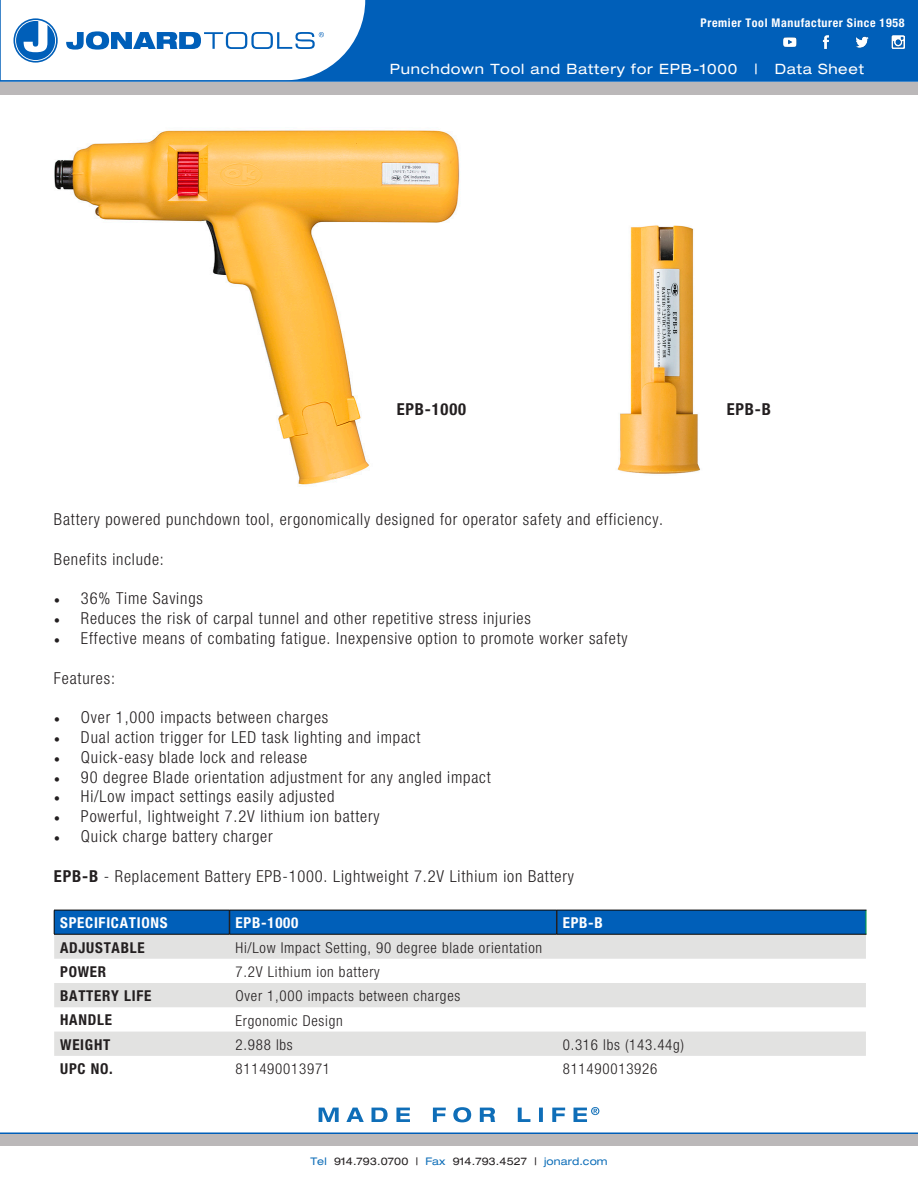
<style>
.page{position:relative;width:918px;height:1188px;background:#fff}
.page>*{position:absolute;margin:0;border:0;box-sizing:border-box;transform-origin:0 0}
.t1{font:300 condensed 16.5px "Helvetica Neue";letter-spacing:.05em;color:#231f20}
.t2{font:700 condensed 16.5px "Helvetica Neue";letter-spacing:.05em;color:#231f20}
.t3{font:300 condensed 15px "Helvetica Neue";letter-spacing:.05em;color:#231f20}
.t4{font:700 condensed 15px "Helvetica Neue";letter-spacing:.05em;color:#231f20}
.t5{font:700 condensed 15px "Helvetica Neue";letter-spacing:.05em;color:#fff}
.t6{font:expanded 14.25px "Helvetica Neue";letter-spacing:.05em;color:#fff}
.t7{font:700 condensed 12px "Helvetica Neue";letter-spacing:.05em;color:#fff}
.t8{font:expanded 10.5px "Helvetica Neue";letter-spacing:.01em;color:#231f20}
.s1{font-family:"Minion Pro";font-weight:400;font-stretch:normal}
.s2{font-weight:700}
.s3{color:#0e6eb8}
</style>
<div class="page">
<div style="left:1px;top:0;width:917px;height:81px;background:#005fb9"></div>
<div style="left:0;top:82px;width:918px;height:12px;background:#bbb8b9"></div>
<div style="left:0;top:1134px;width:918px;height:12px;background:#bbb8b9"></div>
<svg style="left:319px;top:1107px;width:280px;height:15px"></svg>
<hr style="left:0;top:1132px;width:918px;height:2px;background:#005fb9">
<svg style="left:1px;top:0;width:364px;height:80px;background:#d9e7f4"></svg>
<hr style="left:0;top:80px;width:918px;height:2px;background:#005fb9">
<img style="left:783px;top:35px;width:122px;height:14px">
<img style="left:54px;top:130px;width:406px;height:355px">
<img style="left:617px;top:225px;width:83px;height:249px">
<svg style="left:54px;top:935px;width:812px;height:121px;fill:#e2e2e1"></svg>
<hr style="left:865px;top:910px;width:2px;height:24px;background:#009847">
<div style="left:54px;top:910px;width:812px;height:24px;background:#005fb9"></div>
<hr style="left:230px;top:910px;width:327px;height:1px;background:#000">
<hr style="left:557px;top:910px;width:310px;height:1px;background:#000">
<hr style="left:54px;top:934px;width:176px;height:1px;background:#000">
<hr style="left:230px;top:934px;width:327px;height:1px;background:#000">
<hr style="left:557px;top:934px;width:310px;height:1px;background:#000">
<p class="t7" style="left:701px;top:15px;width:205px">Premier Tool Manufacturer Since 1958</p>
<p class="t6" style="left:390px;top:60px;width:476px">Punchdown Tool and Battery for EPB-1000 | Data Sheet</p>
<p class="t2" style="left:397px;top:399px;width:71px">EPB-1000</p>
<p class="t2" style="left:727px;top:399px;width:46px">EPB-B</p>
<p class="t1" style="left:54px;top:510px;width:611px">Battery powered punchdown tool, ergonomically designed for operator safety and efficiency.</p>
<p class="t1" style="left:54px;top:549px;width:111px">Benefits include:</p>
<p class="t1" style="left:54px;top:589px;width:150px"><span class="s1">•</span> 36% Time Savings</p>
<p class="t1" style="left:54px;top:609px;width:478px"><span class="s1">•</span> Reduces the risk of carpal tunnel and other repetitive stress injuries</p>
<p class="t1" style="left:54px;top:629px;width:575px"><span class="s1">•</span> Effective means of combating fatigue. Inexpensive option to promote worker safety</p>
<p class="t1" style="left:54px;top:668px;width:62px">Features:</p>
<p class="t1" style="left:54px;top:708px;width:276px"><span class="s1">•</span> Over 1,000 impacts between charges</p>
<p class="t1" style="left:54px;top:728px;width:368px"><span class="s1">•</span> Dual action trigger for LED task lighting and impact</p>
<p class="t1" style="left:54px;top:747px;width:255px"><span class="s1">•</span> Quick-easy blade lock and release</p>
<p class="t1" style="left:54px;top:767px;width:438px"><span class="s1">•</span> 90 degree Blade orientation adjustment for any angled impact</p>
<p class="t1" style="left:54px;top:787px;width:282px"><span class="s1">•</span> Hi/Low impact settings easily adjusted</p>
<p class="t1" style="left:54px;top:807px;width:327px"><span class="s1">•</span> Powerful, lightweight 7.2V lithium ion battery</p>
<p class="t1" style="left:54px;top:827px;width:220px"><span class="s1">•</span> Quick charge battery charger</p>
<p class="t1" style="left:54px;top:866px;width:521px"><span class="s2">EPB-B</span> - Replacement Battery EPB-1000. Lightweight 7.2V Lithium ion Battery</p>
<p class="t5" style="left:60px;top:914px;width:109px">SPECIFICATIONS</p>
<p class="t5" style="left:236px;top:914px;width:64px">EPB-1000</p>
<p class="t5" style="left:563px;top:914px;width:42px">EPB-B</p>
<p class="t4" style="left:60px;top:938px;width:86px">ADJUSTABLE</p>
<p class="t3" style="left:236px;top:939px;width:308px">Hi/Low Impact Setting, 90 degree blade orientation</p>
<p class="t4" style="left:60px;top:962px;width:48px">POWER</p>
<p class="t3" style="left:236px;top:963px;width:146px">7.2V Lithium ion battery</p>
<p class="t4" style="left:60px;top:987px;width:93px">BATTERY LIFE</p>
<p class="t3" style="left:236px;top:987px;width:226px">Over 1,000 impacts between charges</p>
<p class="t4" style="left:60px;top:1011px;width:53px">HANDLE</p>
<p class="t3" style="left:236px;top:1012px;width:109px">Ergonomic Design</p>
<p class="t4" style="left:60px;top:1035px;width:52px">WEIGHT</p>
<p class="t3" style="left:236px;top:1036px;width:59px">2.988 lbs</p>
<p class="t3" style="left:563px;top:1036px;width:123px">0.316 lbs (143.44g)</p>
<p class="t4" style="left:60px;top:1060px;width:54px">UPC NO.</p>
<p class="t3" style="left:236px;top:1060px;width:96px">811490013971</p>
<p class="t3" style="left:563px;top:1060px;width:96px">811490013926</p>
<p class="t8" style="left:310px;top:1155px;width:299px"><span class="s3">Tel</span> 914.793.0700 | <span class="s3">Fax</span> 914.793.4527 | <span class="s3">jonard.com</span></p>
</div>
